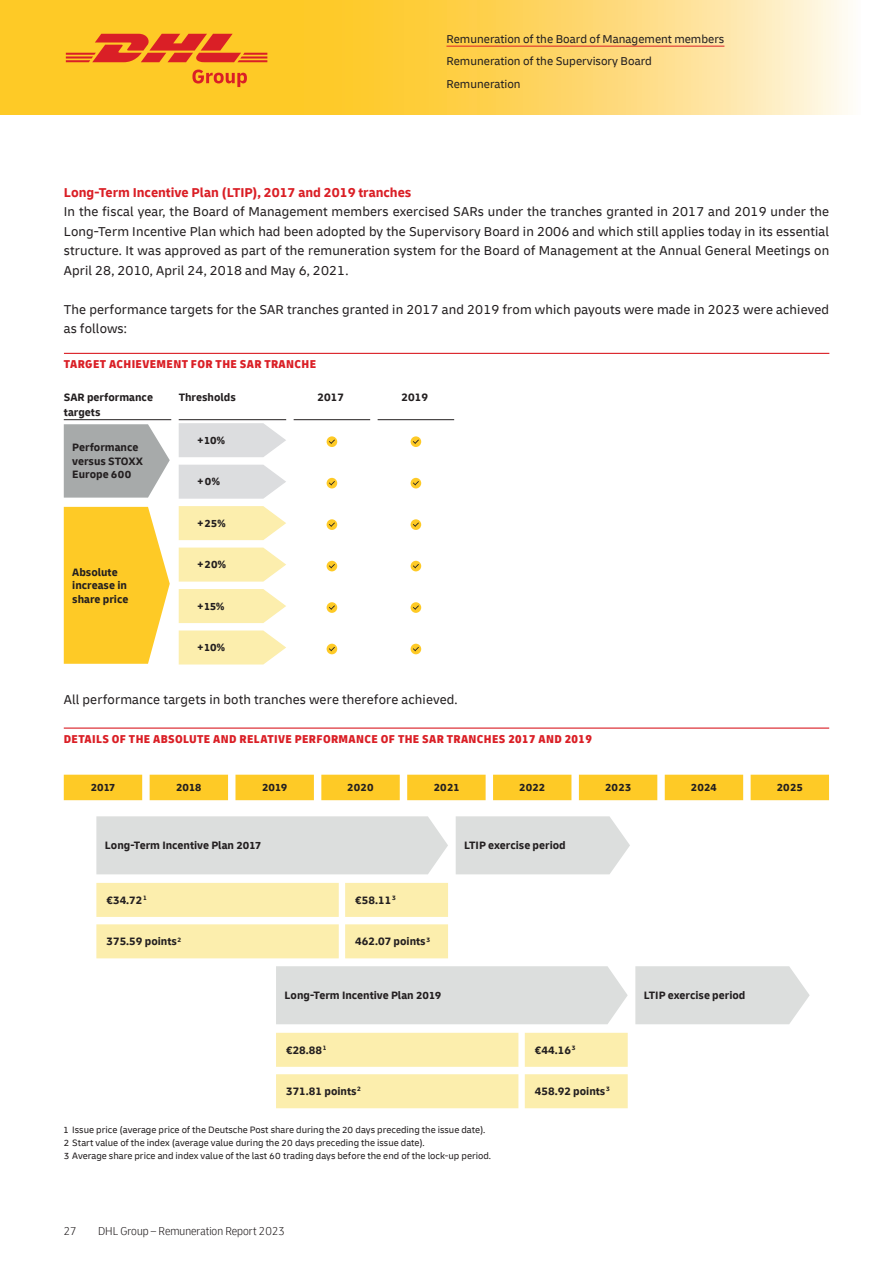
<style>
.page{position:relative;width:893px;height:1263px;background:#fff}
.page>*{position:absolute;margin:0;border:0;box-sizing:border-box;transform-origin:0 0}
.t1{font:13.5px/19.5px "Delivery";letter-spacing:.01em;color:#231f20;text-align:justify}
.t2{font:700 13.5px "Delivery";color:#da1f26}
.t3{font:900 condensed 12px "Delivery";letter-spacing:.03em;color:#da1f26}
.t4{font:12px/22.8px "Delivery";color:#231f20}
.t5{font:300 condensed 12px "Delivery";color:#231f20}
.t6{font:700 11.25px/13.5px "Delivery";color:#231f20}
.t7{font:9.75px/12.8px "Delivery";color:#231f20}
</style>
<div class="page">
<hr style="left:64px;top:353px;width:765px;height:1px;background:#da1f26">
<hr style="left:64px;top:419px;width:107px;height:1px;background:#231f20">
<hr style="left:179px;top:419px;width:107px;height:1px;background:#231f20">
<hr style="left:294px;top:419px;width:76px;height:1px;background:#231f20">
<hr style="left:378px;top:419px;width:76px;height:1px;background:#231f20">
<svg style="left:64px;top:424px;width:106px;height:74px;background:#b0b3b3"></svg>
<svg style="left:178px;top:423px;width:108px;height:34px;background:#dfe0e2"></svg>
<svg style="left:178px;top:464px;width:108px;height:35px;background:#e0e1e3"></svg>
<svg style="left:64px;top:507px;width:106px;height:157px;background:#fecf3c"></svg>
<svg style="left:178px;top:506px;width:108px;height:35px;background:#fcf0b8"></svg>
<svg style="left:178px;top:547px;width:108px;height:35px;background:#fcf0b8"></svg>
<svg style="left:178px;top:589px;width:108px;height:34px;background:#fcefb6"></svg>
<svg style="left:178px;top:630px;width:108px;height:35px;background:#fcf0b8"></svg>
<svg style="left:326px;top:436px;width:96px;height:219px"></svg>
<hr style="left:64px;top:727px;width:765px;height:2px;background:#da1f26">
<svg style="left:64px;top:775px;width:765px;height:25px;background:#fece36"></svg>
<svg style="left:456px;top:816px;width:174px;height:58px;background:#dee0df"></svg>
<div style="left:96px;top:816px;width:352px;height:58px;background:#dcdedd"></div>
<div style="left:97px;top:884px;width:241px;height:32px;background:#fceead"></div>
<div style="left:96px;top:883px;width:243px;height:34px;border:2px solid #fceead"></div>
<div style="left:346px;top:884px;width:101px;height:32px;background:#fceead"></div>
<div style="left:345px;top:883px;width:103px;height:34px;border:2px solid #fceead"></div>
<div style="left:97px;top:925px;width:241px;height:33px;background:#fceead"></div>
<div style="left:96px;top:924px;width:243px;height:34px;border:2px solid #fceead"></div>
<div style="left:346px;top:925px;width:101px;height:33px;background:#fceead"></div>
<div style="left:345px;top:924px;width:103px;height:34px;border:2px solid #fceead"></div>
<div style="left:635px;top:966px;width:175px;height:58px;background:#dcdedd"></div>
<div style="left:276px;top:966px;width:352px;height:58px;background:#dcdedd"></div>
<div style="left:277px;top:1033px;width:241px;height:33px;background:#fceead"></div>
<div style="left:276px;top:1033px;width:242px;height:34px;border:2px solid #fceead"></div>
<div style="left:526px;top:1033px;width:101px;height:33px;background:#fceead"></div>
<div style="left:525px;top:1033px;width:103px;height:34px;border:2px solid #fceead"></div>
<div style="left:277px;top:1075px;width:241px;height:32px;background:#fceead"></div>
<div style="left:276px;top:1074px;width:242px;height:34px;border:2px solid #fceead"></div>
<div style="left:526px;top:1075px;width:101px;height:32px;background:#fceead"></div>
<div style="left:525px;top:1074px;width:103px;height:34px;border:2px solid #fceead"></div>
<svg style="left:204px;top:0;width:644px;height:115px;background:#fed86b"></svg>
<div style="left:0;top:0;width:204px;height:115px;background:#feca26"></div>
<svg style="left:66px;top:34px;width:201px;height:28px"></svg>
<svg style="left:192px;top:70px;width:55px;height:17px"></svg>
<hr style="left:446px;top:46px;width:278px;height:1px;background:#da1f26">
<p class="t4" style="left:446px;top:27px;width:279px">Remuneration of the Board of Management members</p>
<p class="t4" style="left:446px;top:50px;width:207px">Remuneration of the Supervisory Board<br>Remuneration</p>
<p class="t2" style="left:64px;top:184px;width:349px">Long-Term Incentive Plan (LTIP), 2017 and 2019 tranches</p>
<p class="t1" style="left:64px;top:202px;width:767px">In the fiscal year, the Board of Management members exercised SARs under the tranches granted in 2017 and 2019 under the Long-Term Incentive Plan which had been adopted by the Supervisory Board in 2006 and which still applies today in its essential structure. It was approved as part of the remuneration system for the Board of Management at the Annual General Meetings on April 28, 2010, April 24, 2018 and May 6, 2021.</p>
<p class="t1" style="left:64px;top:299px;width:767px">The performance targets for the SAR tranches granted in 2017 and 2019 from which payouts were made in 2023 were achieved as follows:</p>
<p class="t3" style="left:64px;top:356px;width:254px">TARGET ACHIEVEMENT FOR THE SAR TRANCHE</p>
<p class="t6" style="left:64px;top:391px;width:91px;line-height:14.2px">SAR performance targets</p>
<p class="t6" style="left:179px;top:391px;width:59px">Thresholds</p>
<p class="t6" style="left:318px;top:391px;width:28px">2017</p>
<p class="t6" style="left:402px;top:391px;width:28px">2019</p>
<p class="t6" style="left:72px;top:441px;width:72px">Performance versus STOXX<br>Europe 600</p>
<p class="t6" style="left:197px;top:433px;width:29px">+ 10%</p>
<p class="t6" style="left:197px;top:475px;width:24px">+ 0%</p>
<p class="t6" style="left:72px;top:565px;width:58px">Absolute increase in share price</p>
<p class="t6" style="left:197px;top:516px;width:30px">+ 25%</p>
<p class="t6" style="left:197px;top:558px;width:30px">+ 20%</p>
<p class="t6" style="left:197px;top:599px;width:29px">+ 15%</p>
<p class="t6" style="left:197px;top:641px;width:29px">+ 10%</p>
<p class="t1" style="left:64px;top:690px;width:395px">All performance targets in both tranches were therefore achieved.</p>
<p class="t3" style="left:64px;top:731px;width:530px">DETAILS OF THE ABSOLUTE AND RELATIVE PERFORMANCE OF THE SAR TRANCHES 2017 AND 2019</p>
<p class="t6" style="left:91px;top:781px;width:26px">2017</p>
<p class="t6" style="left:176px;top:781px;width:27px">2018</p>
<p class="t6" style="left:262px;top:781px;width:27px">2019</p>
<p class="t6" style="left:347px;top:781px;width:28px">2020</p>
<p class="t6" style="left:434px;top:781px;width:27px">2021</p>
<p class="t6" style="left:519px;top:781px;width:28px">2022</p>
<p class="t6" style="left:605px;top:781px;width:28px">2023</p>
<p class="t6" style="left:691px;top:781px;width:28px">2024</p>
<p class="t6" style="left:777px;top:781px;width:28px">2025</p>
<p class="t6" style="left:105px;top:838px;width:158px">Long-Term Incentive Plan 2017</p>
<p class="t6" style="left:464px;top:838px;width:103px">LTIP exercise period</p>
<p class="t6" style="left:106px;top:893px;width:42px">€34.72 <sup>1</sup></p>
<p class="t6" style="left:355px;top:893px;width:42px">€58.11 <sup>3</sup></p>
<p class="t6" style="left:106px;top:935px;width:77px">375.59 points <sup>2</sup></p>
<p class="t6" style="left:355px;top:935px;width:77px">462.07 points <sup>3</sup></p>
<p class="t6" style="left:285px;top:988px;width:158px">Long-Term Incentive Plan 2019</p>
<p class="t6" style="left:644px;top:988px;width:103px">LTIP exercise period</p>
<p class="t6" style="left:286px;top:1043px;width:42px">€28.88 <sup>1</sup></p>
<p class="t6" style="left:535px;top:1043px;width:42px">€44.16 <sup>3</sup></p>
<p class="t6" style="left:286px;top:1085px;width:77px">371.81 points <sup>2</sup></p>
<p class="t6" style="left:535px;top:1085px;width:77px">458.92 points <sup>3</sup></p>
<p class="t7" style="left:64px;top:1124px;width:429px">1 Issue price (average price of the Deutsche Post share during the 20 days preceding the issue date).<br>2 Start value of the index (average value during the 20 days preceding the issue date).<br>3 Average share price and index value of the last 60 trading days before the end of the lock-up period.</p>
<p class="t5" style="left:64px;top:1224px;width:15px">27</p>
<p class="t5" style="left:98px;top:1224px;width:188px">DHL Group – Remuneration Report 2023</p>
</div>
